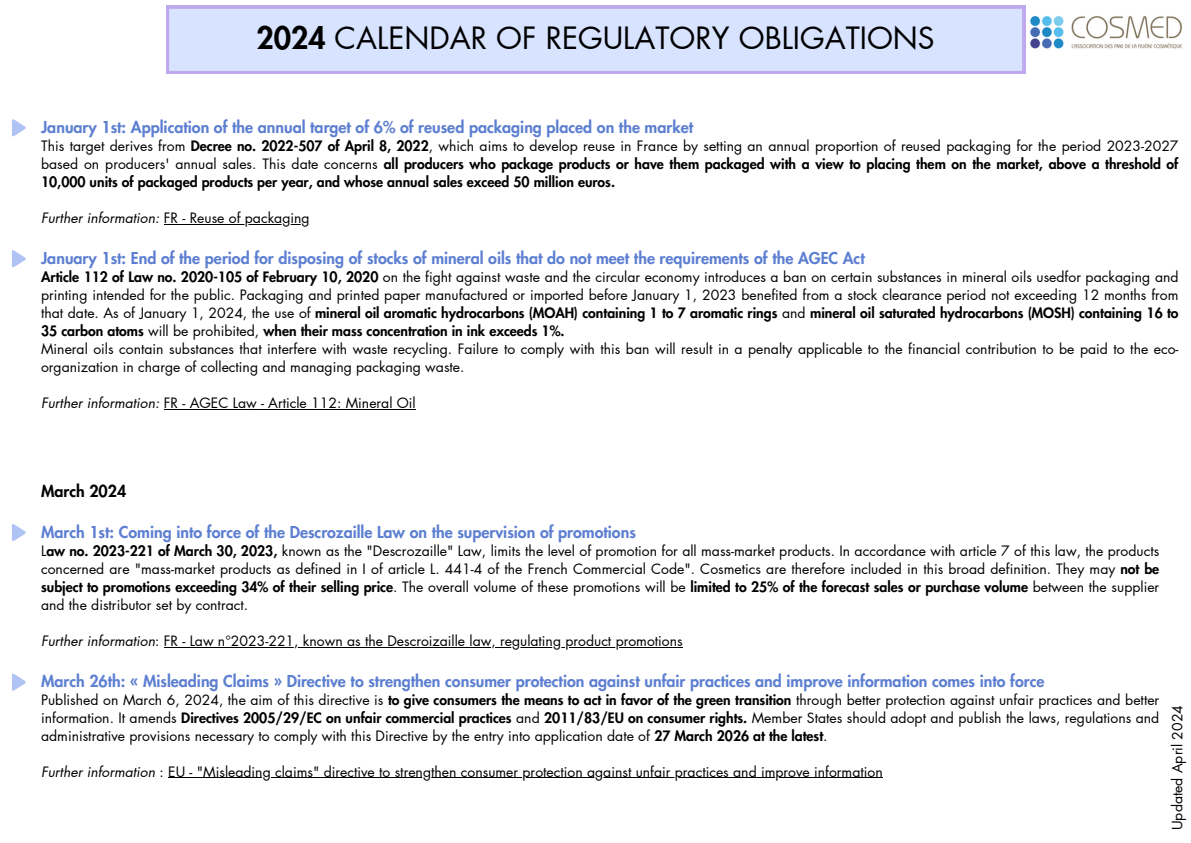
<style>
.page{position:relative;width:1191px;height:843px;background:#fff}
.page>*{position:absolute;margin:0;border:0;box-sizing:border-box;transform-origin:0 0}
.t1{font:30px "Futura LT Pro";color:#000}
.t2{font:800 16px "Futura LT Pro";color:#5d7fd1}
.t3{font:800 16px "Futura LT Pro";color:#000}
.t4{font:14px/18px "Futura LT Pro";color:#000;text-align:justify}
.t5{font:800 14px/18px "Futura LT Pro";color:#000;text-align:justify}
.t6{font:italic 14px "Futura LT Pro";color:#000}
.s1{font-weight:800}
.s2{font-weight:400}
.s3{font-style:normal}
.s4{font-style:italic}
</style>
<div class="page">
<img style="left:1030px;top:16px;width:152px;height:33px">
<svg style="left:12px;top:119px;width:13px;height:17px"></svg>
<hr style="left:164px;top:224px;width:146px;height:1px;background:#000">
<hr style="left:164px;top:409px;width:252px;height:1px;background:#000">
<svg style="left:12px;top:250px;width:13px;height:17px"></svg>
<svg style="left:12px;top:524px;width:13px;height:17px"></svg>
<hr style="left:164px;top:646px;width:518px;height:1px;background:#000">
<hr style="left:168px;top:777px;width:714px;height:1px;background:#000">
<svg style="left:12px;top:673px;width:13px;height:17px"></svg>
<svg style="left:166px;top:6px;width:859px;height:68px"></svg>
<p class="t1" style="left:256px;top:25px;width:679px"><span class="s1">2024</span> CALENDAR OF REGULATORY OBLIGATIONS</p>
<p class="t2" style="left:41px;top:120px;width:653px">January 1st: Application of the annual target of 6% of reused packaging placed on the market</p>
<p class="t5" style="left:41px;top:138px;width:1138px"><span class="s2">This target derives from</span> Decree no. 2022-507 of April 8, 2022<span class="s2">, which aims to develop reuse in France by setting an annual proportion of reused packaging for the period 2023-2027 based on producers' annual sales. This date concerns</span> all producers who package products or have them packaged with a view to placing them on the market, above a threshold of 10,000 units of packaged products per year, and whose annual sales exceed 50 million euros.</p>
<p class="t6" style="left:41px;top:212px;width:270px">Further information: <span class="s3">FR - Reuse of packaging</span></p>
<p class="t2" style="left:41px;top:251px;width:825px">January 1st: End of the period for disposing of stocks of mineral oils that do not meet the requirements of the AGEC Act</p>
<p class="t4" style="left:41px;top:268px;width:1138px"><span class="s1">Article 112 of Law no. 2020-105 of February 10, 2020</span> on the fight against waste and the circular economy introduces a ban on certain substances in mineral oils usedfor packaging and printing intended for the public. Packaging and printed paper manufactured or imported before January 1, 2023 benefited from a stock clearance period not exceeding 12 months from that date. As of January 1, 2024, the use of <span class="s1">mineral oil aromatic hydrocarbons (MOAH) containing 1 to 7 aromatic rings</span> and <span class="s1">mineral oil saturated hydrocarbons (MOSH) containing 16 to 35 carbon atoms</span> will be prohibited, <span class="s1">when their mass concentration in ink exceeds 1%.</span></p>
<p class="t4" style="left:41px;top:340px;width:1138px">Mineral oils contain substances that interfere with waste recycling. Failure to comply with this ban will result in a penalty applicable to the financial contribution to be paid to the eco&shy;organization in charge of collecting and managing packaging waste.</p>
<p class="t4" style="left:41px;top:394px;width:376px"><span class="s4">Further information:</span> FR - AGEC Law - Article 112: Mineral Oil</p>
<p class="t3" style="left:41px;top:484px;width:87px">March 2024</p>
<p class="t2" style="left:41px;top:524px;width:596px">March 1st: Coming into force of the Descrozaille Law on the supervision of promotions</p>
<p class="t4" style="left:41px;top:542px;width:1119px">L<span class="s1">aw no. 2023-221 of March 30, 2023,</span> known as the "Descrozaille" Law, limits the level of promotion for all mass-market products. In accordance with article 7 of this law, the products concerned are "mass-market products as defined in I of article L. 441-4 of the French Commercial Code". Cosmetics are therefore included in this broad definition. They may <span class="s1">not be subject to promotions exceeding 34% of their selling price</span>. The overall volume of these promotions will be <span class="s1">limited to 25% of the forecast sales or purchase volume</span> between the supplier and the distributor set by contract.</p>
<p class="t4" style="left:41px;top:632px;width:643px"><span class="s4">Further information</span>: FR - Law n°2023-221, known as the Descroizaille law, regulating product promotions</p>
<p class="t2" style="left:41px;top:673px;width:1004px">March 26th: « Misleading Claims » Directive to strengthen consumer protection against unfair practices and improve information comes into force</p>
<p class="t4" style="left:41px;top:690px;width:1119px">Published on March 6, 2024, the aim of this directive is <span class="s1">to give consumers the means to act in favor of the green transition</span> through better protection against unfair practices and better</p>
<h2 class="t4" style="left:41px;top:708px;width:1119px">information. It amends <span class="s1">Directives 2005/29/EC on unfair commercial practices</span> and <span class="s1">2011/83/EU on consumer rights.</span> Member States should adopt and publish the laws, regulations and administrative provisions necessary to comply with this Directive by the entry into application date of <span class="s1">27 March 2026 at the latest</span>.</h2>
<h2 class="t4" style="left:41px;top:762px;width:843px"><span class="s4">Further information</span> : EU - "Misleading claims" directive to strengthen consumer protection against unfair practices and improve information</h2>
<p class="t4" style="left:1168px;top:829px;width:126px;rotate:-90deg">Updated April 2024</p>
</div>
